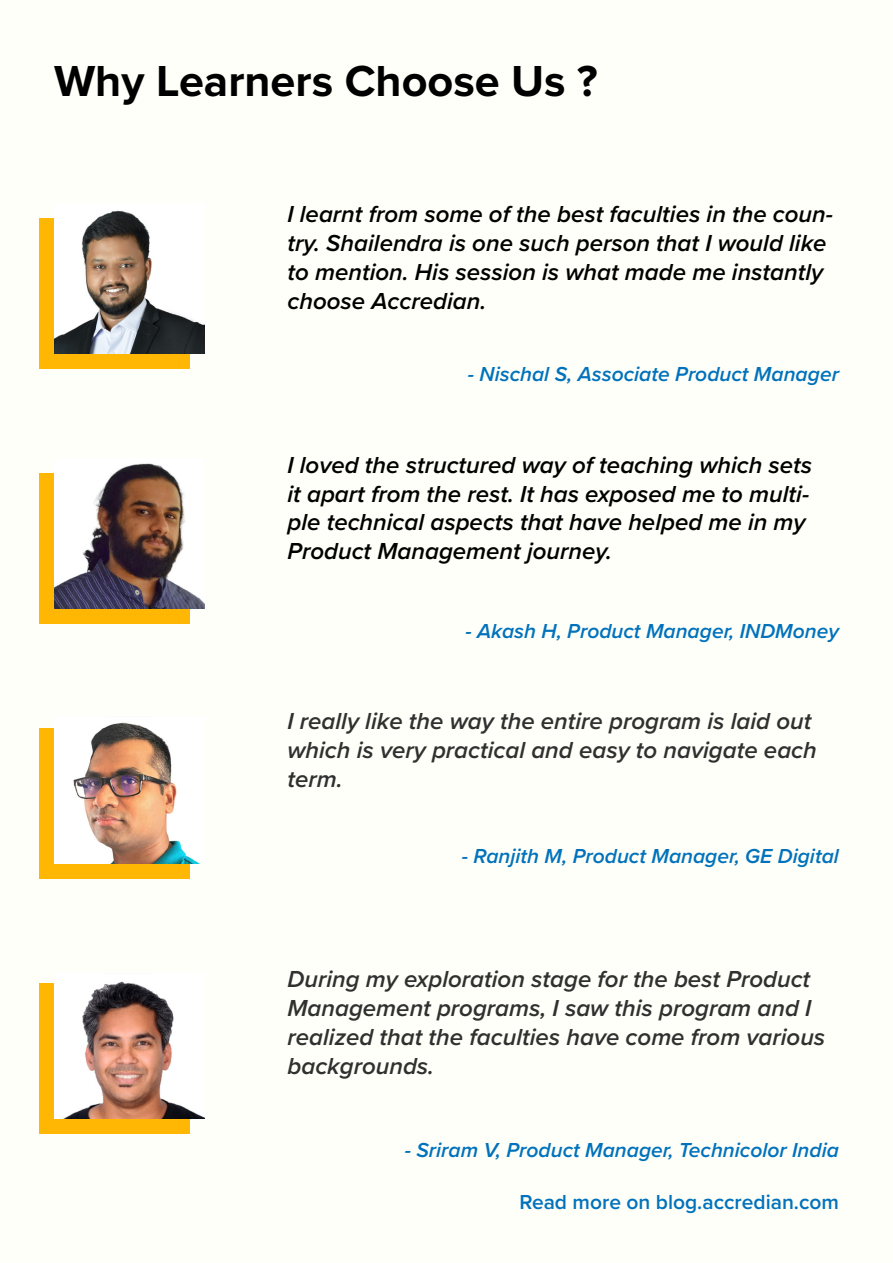
<style>
.page{position:relative;width:893px;height:1263px;background:#fffff9}
.page>*{position:absolute;margin:0;border:0;box-sizing:border-box;transform-origin:0 0}
.t1{font:700 45px "Proxima Nova";color:#000}
.t2{font:italic 600 24px/28.8px "Proxima Nova";color:#000}
.t3{font:italic 600 24px/28.8px "Proxima Nova";color:#303030}
.t4{font:italic 600 21px "Proxima Nova";color:#0072bc}
.t5{font:600 21px "Proxima Nova";color:#0072bc}
</style>
<div class="page">
<div style="left:39px;top:218px;width:150px;height:150px;background:#ffb703"></div>
<img style="left:54px;top:210px;width:150px;height:143px">
<div style="left:39px;top:473px;width:150px;height:150px;background:#ffb703"></div>
<img style="left:54px;top:463px;width:150px;height:145px">
<div style="left:39px;top:728px;width:150px;height:150px;background:#ffb703"></div>
<img style="left:54px;top:722px;width:145px;height:141px">
<div style="left:39px;top:983px;width:150px;height:150px;background:#ffb703"></div>
<img style="left:54px;top:981px;width:150px;height:137px">
<p class="t1" style="left:54px;top:55px;width:545px">Why Learners Choose Us ?</p>
<p class="t2" style="left:287px;top:199px;width:547px">I learnt from some of the best faculties in the coun&shy;try. Shailendra is one such person that I would like to mention. His session is what made me instantly choose Accredian.</p>
<p class="t4" style="left:468px;top:358px;width:373px">- Nischal S, Associate Product Manager</p>
<p class="t2" style="left:287px;top:450px;width:526px">I loved the structured way of teaching which sets it apart from the rest. It has exposed me to multi&shy;ple technical aspects that have helped me in my Product Management journey.</p>
<p class="t4" style="left:465px;top:616px;width:375px">- Akash H, Product Manager, INDMoney</p>
<p class="t3" style="left:287px;top:706px;width:531px">I really like the way the entire program is laid out which is very practical and easy to navigate each term.</p>
<p class="t4" style="left:462px;top:840px;width:379px">- Ranjith M, Product Manager, GE Digital</p>
<p class="t3" style="left:287px;top:964px;width:539px">During my exploration stage for the best Product Management programs, I saw this program and I realized that the faculties have come from various backgrounds.</p>
<p class="t4" style="left:405px;top:1134px;width:436px">- Sriram V, Product Manager, Technicolor India</p>
<p class="t5" style="left:519px;top:1186px;width:321px">Read more on blog.accredian.com</p>
</div>
